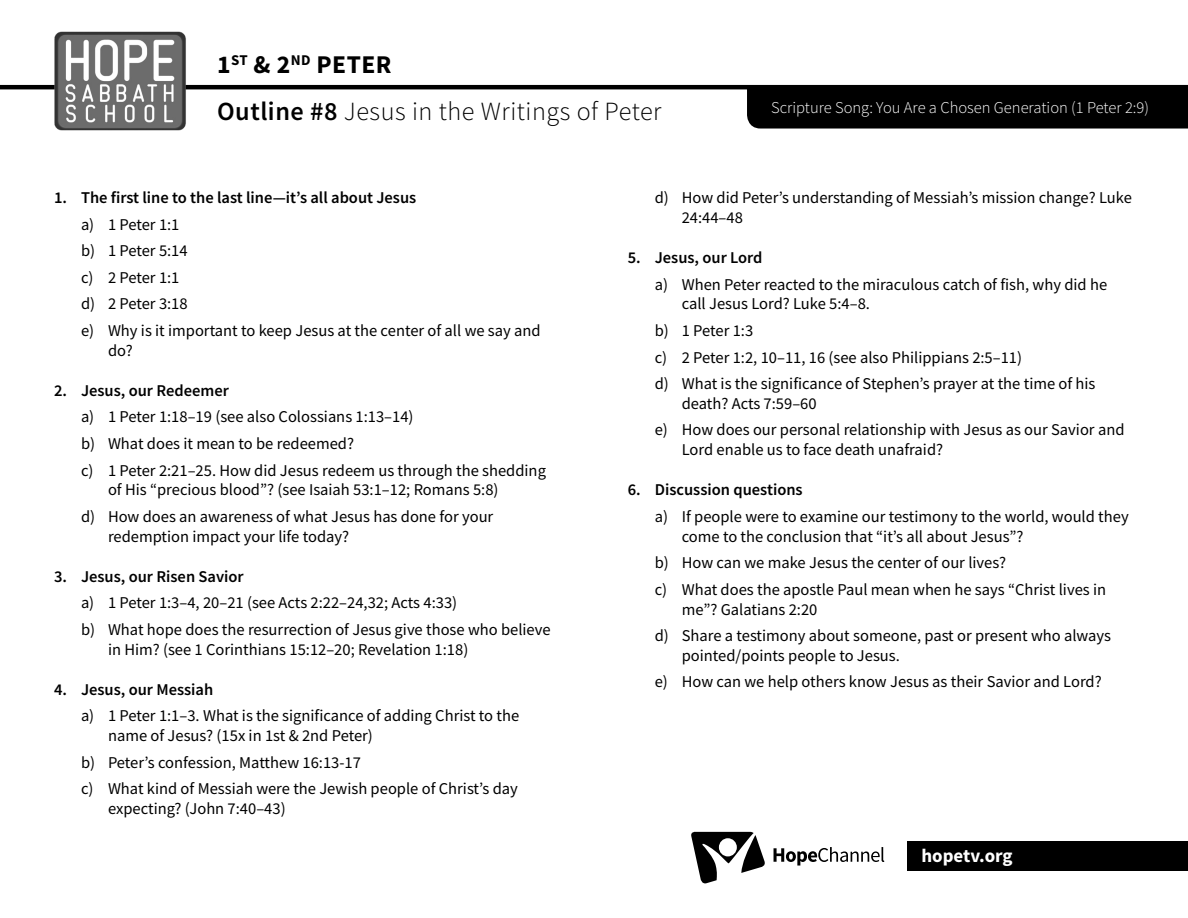
<style>
.page{position:relative;width:1188px;height:918px;background:#fff}
.page>*{position:absolute;margin:0;border:0;box-sizing:border-box;transform-origin:0 0}
.t1{font:300 26.25px "Source Sans Pro";letter-spacing:.02em;color:#000}
.t2{font:700 25.5px "Source Sans Pro";letter-spacing:.02em;color:#000}
.t3{font:700 18.9px "Source Sans Pro";color:#fff}
.t4{font:16.5px/19.8px "Source Sans Pro";color:#000}
.t5{font:600 16.5px "Source Sans Pro";color:#000}
.t6{font:300 16.5px "Source Sans Pro";color:#fff}
.s1{font-weight:600}
</style>
<div class="page">
<div style="left:907px;top:841px;width:281px;height:30px;background:#000"></div>
<svg style="left:0;top:84px;width:1188px;height:5px"></svg>
<img style="left:45px;top:31px;width:149px;height:100px">
<svg style="left:691px;top:832px;width:74px;height:52px"></svg>
<svg style="left:774px;top:847px;width:110px;height:19px"></svg>
<div style="left:747px;top:89px;width:441px;height:40px;background:#000"></div>
<h2 class="t2" style="left:217px;top:47px;width:176px">1<sup>ST</sup> &amp; 2<sup>ND</sup> PETER</h2>
<p class="t1" style="left:217px;top:95px;width:446px"><span class="s1">Outline #8</span> Jesus in the Writings of Peter</p>
<p class="t6" style="left:771px;top:98px;width:379px">Scripture Song: You Are a Chosen Generation (1 Peter 2:9)</p>
<p class="t5" style="left:54px;top:187px;width:364px">1. The first line to the last line—it’s all about Jesus</p>
<p class="t4" style="left:81px;top:214px;width:100px">a) 1 Peter 1:1</p>
<p class="t4" style="left:81px;top:241px;width:108px">b) 1 Peter 5:14</p>
<p class="t4" style="left:81px;top:267px;width:100px">c) 2 Peter 1:1</p>
<p class="t4" style="left:81px;top:294px;width:108px">d) 2 Peter 3:18</p>
<p class="t4" style="left:108px;top:321px;width:434px;text-indent:-27px">e) Why is it important to keep Jesus at the center of all we say and do?</p>
<p class="t5" style="left:54px;top:380px;width:176px">2. Jesus, our Redeemer</p>
<p class="t4" style="left:81px;top:407px;width:334px">a) 1 Peter 1:18–19 (see also Colossians 1:13–14)</p>
<p class="t4" style="left:81px;top:434px;width:275px">b) What does it mean to be redeemed?</p>
<p class="t4" style="left:108px;top:460px;width:440px;text-indent:-27px">c) 1 Peter 2:21–25. How did Jesus redeem us through the shedding of His “precious blood”? (see Isaiah 53:1–12; Romans 5:8)</p>
<p class="t4" style="left:108px;top:506px;width:387px;text-indent:-27px">d) How does an awareness of what Jesus has done for your redemption impact your life today?</p>
<p class="t5" style="left:54px;top:565px;width:191px">3. Jesus, our Risen Savior</p>
<p class="t4" style="left:81px;top:593px;width:378px">a) 1 Peter 1:3–4, 20–21 (see Acts 2:22–24,32; Acts 4:33)</p>
<p class="t4" style="left:108px;top:619px;width:444px;text-indent:-27px">b) What hope does the resurrection of Jesus give those who believe in Him? (see 1 Corinthians 15:12–20; Revelation 1:18)</p>
<p class="t5" style="left:54px;top:678px;width:161px">4. Jesus, our Messiah</p>
<p class="t4" style="left:108px;top:706px;width:413px;text-indent:-27px">a) 1 Peter 1:1–3. What is the significance of adding Christ to the name of Jesus? (15x in 1st &amp; 2nd Peter)</p>
<p class="t4" style="left:81px;top:752px;width:282px">b) Peter’s confession, Matthew 16:13-17</p>
<p class="t4" style="left:108px;top:779px;width:411px;text-indent:-27px">c) What kind of Messiah were the Jewish people of Christ’s day expecting? (John 7:40–43)</p>
<p class="t4" style="left:682px;top:188px;width:452px;text-indent:-27px">d) How did Peter’s understanding of Messiah’s mission change? Luke<br>24:44–48</p>
<p class="t5" style="left:628px;top:247px;width:136px">5. Jesus, our Lord</p>
<p class="t4" style="left:682px;top:274px;width:427px;text-indent:-27px">a) When Peter reacted to the miraculous catch of fish, why did he call Jesus Lord? Luke 5:4–8.</p>
<p class="t4" style="left:655px;top:321px;width:100px">b) 1 Peter 1:3</p>
<p class="t4" style="left:655px;top:347px;width:369px">c) 2 Peter 1:2, 10–11, 16 (see also Philippians 2:5–11)</p>
<p class="t4" style="left:682px;top:374px;width:415px;text-indent:-27px">d) What is the significance of Stephen’s prayer at the time of his death? Acts 7:59–60</p>
<p class="t4" style="left:682px;top:420px;width:444px;text-indent:-27px">e) How does our personal relationship with Jesus as our Savior and<br>Lord enable us to face death unafraid?</p>
<p class="t5" style="left:628px;top:479px;width:177px">6. Discussion questions</p>
<p class="t4" style="left:682px;top:506px;width:449px;text-indent:-27px">a) If people were to examine our testimony to the world, would they come to the conclusion that “it’s all about Jesus”?</p>
<p class="t4" style="left:655px;top:553px;width:353px">b) How can we make Jesus the center of our lives?</p>
<p class="t4" style="left:682px;top:579px;width:426px;text-indent:-27px">c) What does the apostle Paul mean when he says “Christ lives in me”? Galatians 2:20</p>
<p class="t4" style="left:682px;top:626px;width:431px;text-indent:-27px">d) Share a testimony about someone, past or present who always pointed/points people to Jesus.</p>
<p class="t4" style="left:655px;top:672px;width:449px">e) How can we help others know Jesus as their Savior and Lord?</p>
<p class="t3" style="left:921px;top:842px;width:93px">hopetv.org</p>
</div>
